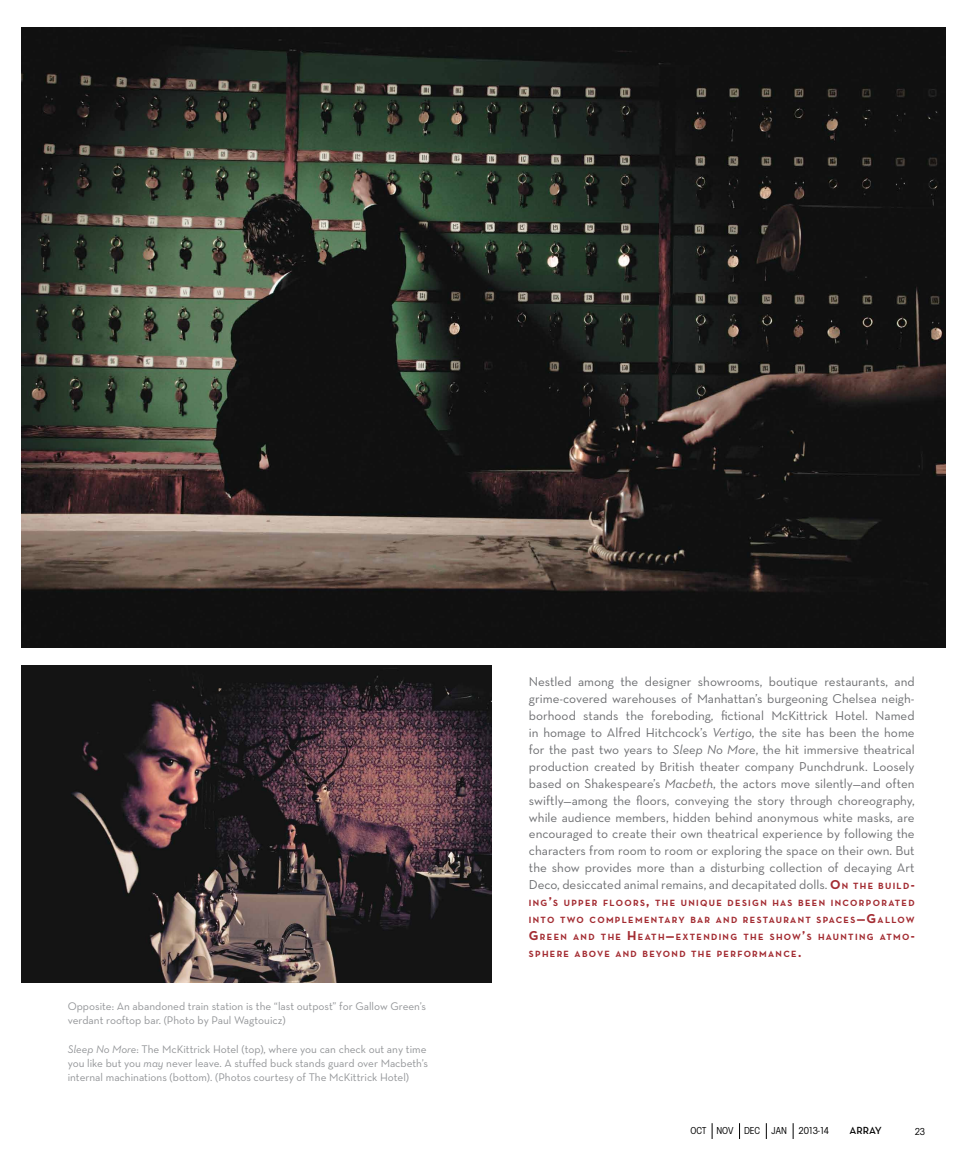
<style>
.page{position:relative;width:972px;height:1175px;background:#fff}
.page>*{position:absolute;margin:0;border:0;box-sizing:border-box;transform-origin:0 0}
.t1{font:13.2px/17px "Neutra Text";color:#6d6e71;text-align:justify}
.t2{font:11.25px/14.2px "Neutra Text";color:#939598}
.t3{font:10.5px "Avant Garde Cd ITC";color:#000}
.t4{font:600 10.5px "Neutra Text";letter-spacing:-.005em;color:#000}
.t5{font:700 9.15px/16.8px "Neutra Text";letter-spacing:.145em;color:#a32c32;text-align:justify}
.s1{font-style:italic}
.s2{font-weight:700;color:#a32c32}
.s3{font-weight:700;font-size:9.15px;color:#a32c32}
.s4{font-size:13.2px}
</style>
<div class="page">
<svg style="left:739px;top:1123px;width:1px;height:15px"></svg>
<svg style="left:712px;top:1123px;width:1px;height:15px"></svg>
<svg style="left:766px;top:1123px;width:1px;height:15px"></svg>
<svg style="left:793px;top:1123px;width:1px;height:15px"></svg>
<img style="left:21px;top:665px;width:470px;height:317px">
<img style="left:21px;top:27px;width:924px;height:620px">
<p class="t2" style="left:68px;top:998px;width:360px">Opposite: An abandoned train station is the “last outpost” for Gallow Green’s verdant rooftop bar. (Photo by Paul Wagtouicz)</p>
<p class="t2" style="left:68px;top:1041px;width:362px"><span class="s1">Sleep No More</span>: The McKittrick Hotel (top), where you can check out any time you like but you <span class="s1">may</span> never leave. A stuffed buck stands guard over Macbeth’s internal machinations (bottom). (Photos courtesy of The McKittrick Hotel)</p>
<p class="t1" style="left:529px;top:673px;width:387px">Nestled among the designer showrooms, boutique restaurants, and grime-covered warehouses of Manhattan’s burgeoning Chelsea neigh&shy;borhood stands the foreboding, fictional McKittrick Hotel. Named in homage to Alfred Hitchcock’s <span class="s1">Vertigo</span>, the site has been the home for the past two years to <span class="s1">Sleep No More</span>, the hit immersive theatrical production created by British theater company Punchdrunk. Loosely based on Shakespeare’s <span class="s1">Macbeth</span>, the actors move silently—and often swiftly—among the floors, conveying the story through choreography, while audience members, hidden behind anonymous white masks, are encouraged to create their own theatrical experience by following the characters from room to room or exploring the space on their own. But the show provides more than a disturbing collection of decaying Art Deco, desiccated animal remains, and decapitated dolls. <span class="s2">O</span><span class="s3">N T H E B U I L D</span><span class="s2">-</span></p>
<p class="t5" style="left:529px;top:894px;width:387px">ING<span class="s4">’</span>S UPPER FLOO RS<span class="s4">,</span> THE UNIQUE DESIGN HAS BEEN INCORPORATED INTO TWO COMPLEMENTARY BAR AND RESTAURANT SPACES<span class="s4">—G</span>ALLOW <span class="s4">G</span> REEN AND THE <span class="s4">H</span> EATH<span class="s4">—</span>EXTENDING THE SHOW<span class="s4">’</span>S HAUNTING ATMO<span class="s4">-</span>SPHERE ABOVE AND BEYOND THE PERFORMANCE<span class="s4">.</span></p>
<p class="t3" style="left:690px;top:1124px;width:140px">OCT NOV DEC JAN 2013-14</p>
<p class="t4" style="left:850px;top:1124px;width:34px">ARRAY</p>
<p class="t3" style="left:915px;top:1125px;width:12px">23</p>
</div>
